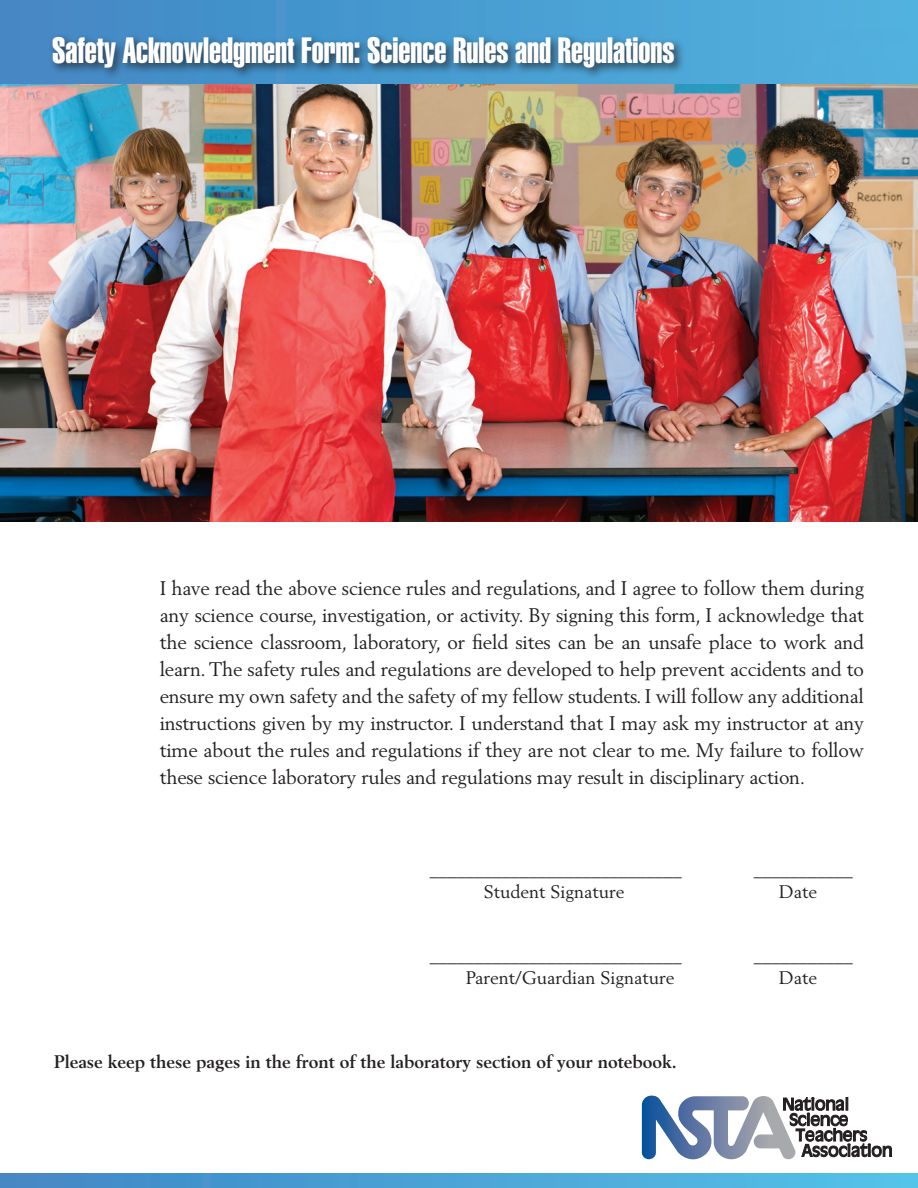
<style>
.page{position:relative;width:918px;height:1188px;background:#fff}
.page>*{position:absolute;margin:0;border:0;box-sizing:border-box;transform-origin:0 0}
.t1{font:36px "Helvetica LT Std Extra Comp";color:#fff}
.t2{font:19.5px/27px "Berling LT Std";letter-spacing:-.01em;color:#231f20;text-align:justify}
.t3{font:18px "Berling LT Std";color:#231f20}
.t4{font:700 18px "Berling LT Std";color:#231f20}
</style>
<div class="page">
<img style="left:0;top:83px;width:918px;height:439px">
<img style="left:0;top:1174px;width:918px;height:14px">
<svg style="left:642px;top:1096px;width:250px;height:64px"></svg>
<img style="left:0;top:0;width:918px;height:83px">
<div style="left:48px;top:33px;width:638px;height:47px;background:#231f20;opacity:.75"></div>
<p class="t1" style="left:52px;top:29px;width:624px">Safety Acknowledgment Form: Science Rules and Regulations</p>
<p class="t2" style="left:160px;top:575px;width:706px">I have read the above science rules and regulations, and I agree to follow them during any science course, investigation, or activity. By signing this form, I acknowledge that the science classroom, laboratory, or field sites can be an unsafe place to work and learn. The safety rules and regulations are developed to help prevent accidents and to ensure my own safety and the safety of my fellow students. I will follow any additional instructions given by my instructor. I understand that I may ask my instructor at any time about the rules and regulations if they are not clear to me. My failure to follow these science laboratory rules and regulations may result in disciplinary action.</p>
<p class="t3" style="left:430px;top:859px;width:253px">____________________________</p>
<p class="t3" style="left:754px;top:859px;width:100px">___________</p>
<p class="t3" style="left:484px;top:880px;width:142px">Student Signature</p>
<p class="t3" style="left:779px;top:880px;width:40px">Date</p>
<p class="t3" style="left:430px;top:945px;width:253px">____________________________</p>
<p class="t3" style="left:754px;top:945px;width:100px">___________</p>
<p class="t3" style="left:466px;top:967px;width:210px">Parent/Guardian Signature</p>
<p class="t3" style="left:779px;top:967px;width:40px">Date</p>
<p class="t4" style="left:54px;top:1051px;width:624px">Please keep these pages in the front of the laboratory section of your notebook.</p>
</div>
